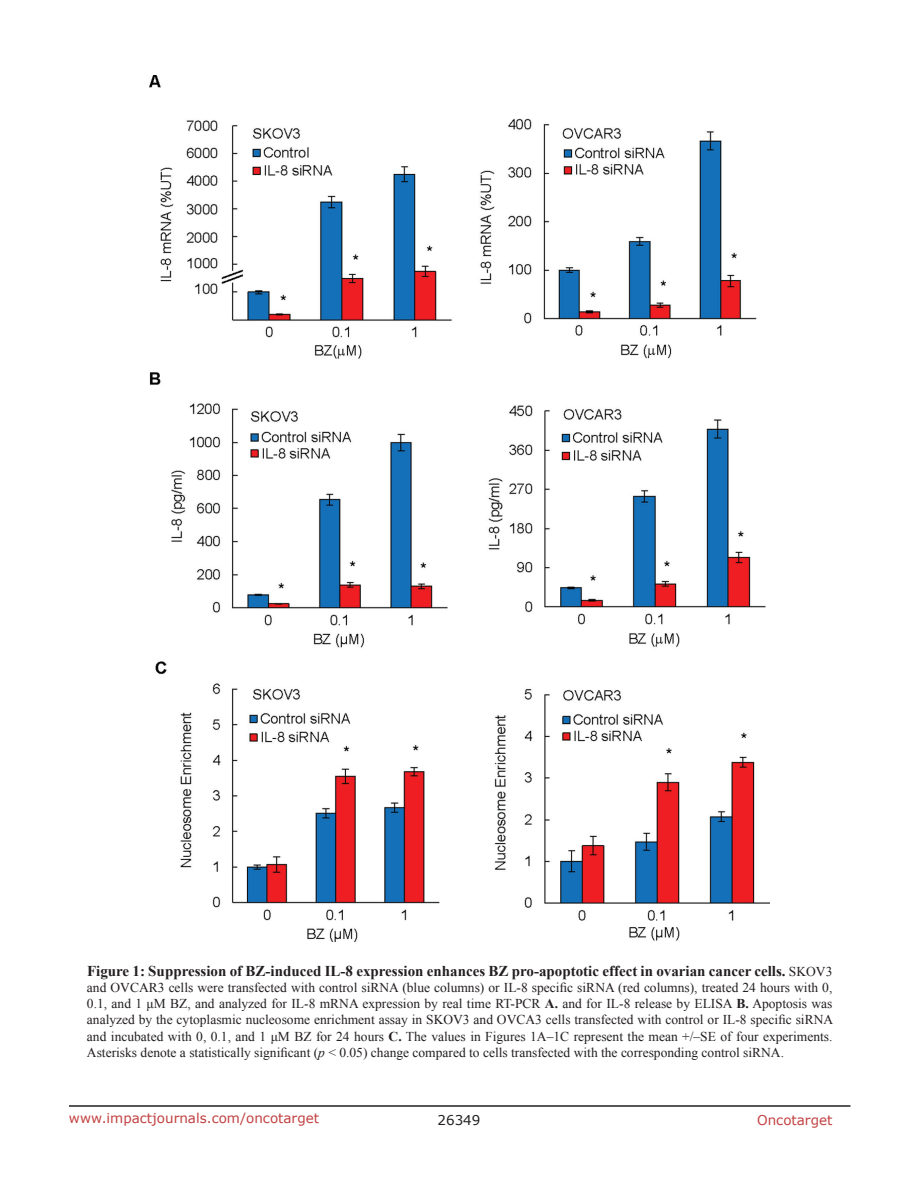
<style>
.page{position:relative;width:918px;height:1188px;background:#fff}
.page>*{position:absolute;margin:0;border:0;box-sizing:border-box;transform-origin:0 0}
.t1{font:700 15px "Times New Roman";color:#231f20}
.t2{font:13.5px/16.2px "Times New Roman";color:#231f20;text-align:justify}
.t3{font:13.5px "Verdana";color:#c24141}
.t4{font:13.5px "Verdana";color:#231f20}
.s1{font-weight:400;font-size:13.5px}
.s2{font-weight:700}
.s3{font-style:italic}
</style>
<div class="page">
<hr style="left:69px;top:1105px;width:781px;height:2px;background:#231f20">
<img style="left:150px;top:75px;width:620px;height:867px">
<p class="t1" style="left:87px;top:960px;width:747px">Figure 1: Suppression of BZ-induced IL-8 expression enhances BZ pro-apoptotic effect in ovarian cancer cells. <span class="s1">SKOV3</span></p>
<p class="t2" style="left:87px;top:979px;width:748px">and OVCAR3 cells were transfected with control siRNA (blue columns) or IL-8 specific siRNA (red columns), treated 24 hours with 0, 0.1, and 1 μM BZ, and analyzed for IL-8 mRNA expression by real time RT-PCR <span class="s2">A.</span> and for IL-8 release by ELISA <span class="s2">B.</span> Apoptosis was analyzed by the cytoplasmic nucleosome enrichment assay in SKOV3 and OVCA3 cells transfected with control or IL-8 specific siRNA and incubated with 0, 0.1, and 1 μM BZ for 24 hours <span class="s2">C.</span> The values in Figures 1A–1C represent the mean +/–SE of four experiments.<br>Asterisks denote a statistically significant ( <span class="s3">p</span> &lt; 0.05) change compared to cells transfected with the corresponding control siRNA.</p>
<p class="t3" style="left:69px;top:1109px;width:252px">www.impactjournals.com/oncotarget</p>
<p class="t4" style="left:438px;top:1111px;width:44px">26349</p>
<p class="t3" style="left:757px;top:1111px;width:77px">Oncotarget</p>
</div>
